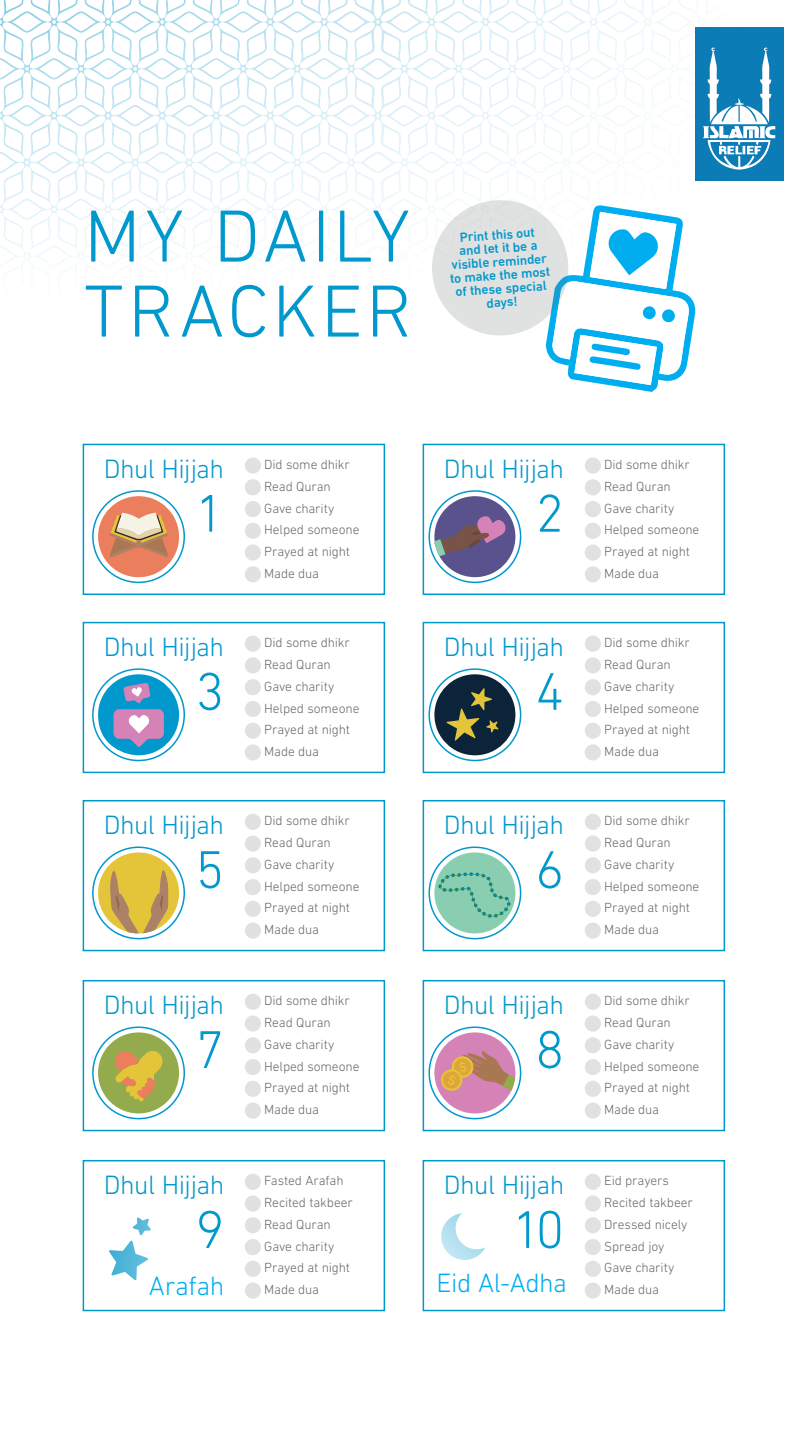
<style>
.page{position:relative;width:810px;height:1440px;background:#fff}
.page>*{position:absolute;margin:0;border:0;box-sizing:border-box;transform-origin:0 0}
.t1{font:300 75px/75px "DIN Next LT Pro";letter-spacing:.045em;color:#0098cd}
.t2{font:300 54px "DIN Next LT Pro";color:#0098cd}
.t3{font:300 27px "DIN Next LT Pro";letter-spacing:-.025em;color:#0098cd}
.t4{font:300 27px "DIN Next LT Pro";letter-spacing:-.015em;color:#00aeef}
.t5{font:300 13.5px/21.8px "DIN Next LT Pro";letter-spacing:-.01em;color:#656969}
.t6{font:500 13.5px/13.5px "DIN Next LT Pro";color:#0098cd;text-align:center}
</style>
<div class="page">
<img style="left:0;top:0;width:784px;height:266px">
<div style="left:695px;top:27px;width:88px;height:154px;background:#0c7cb7"></div>
<svg style="left:703px;top:48px;width:72px;height:122px"></svg>
<svg style="left:82px;top:1159px;width:304px;height:153px"></svg>
<div style="left:245px;top:1174px;width:16px;height:16px;background:#e0e1e1;border-radius:50%"></div>
<div style="left:245px;top:1195px;width:16px;height:17px;background:#e0e1e1;border-radius:50%"></div>
<div style="left:245px;top:1217px;width:16px;height:16px;background:#e0e1e1;border-radius:50%"></div>
<div style="left:245px;top:1239px;width:16px;height:16px;background:#e0e1e1;border-radius:50%"></div>
<div style="left:245px;top:1261px;width:16px;height:16px;background:#e0e1e1;border-radius:50%"></div>
<div style="left:245px;top:1282px;width:16px;height:17px;background:#e0e1e1;border-radius:50%"></div>
<svg style="left:422px;top:1159px;width:304px;height:153px"></svg>
<div style="left:585px;top:1174px;width:16px;height:16px;background:#e0e1e1;border-radius:50%"></div>
<div style="left:585px;top:1195px;width:16px;height:17px;background:#e0e1e1;border-radius:50%"></div>
<div style="left:585px;top:1217px;width:16px;height:16px;background:#e0e1e1;border-radius:50%"></div>
<div style="left:585px;top:1239px;width:16px;height:16px;background:#e0e1e1;border-radius:50%"></div>
<div style="left:585px;top:1261px;width:16px;height:16px;background:#e0e1e1;border-radius:50%"></div>
<div style="left:585px;top:1282px;width:16px;height:17px;background:#e0e1e1;border-radius:50%"></div>
<svg style="left:430px;top:198px;width:267px;height:194px"></svg>
<svg style="left:82px;top:621px;width:304px;height:153px"></svg>
<svg style="left:422px;top:621px;width:304px;height:153px"></svg>
<svg style="left:82px;top:800px;width:304px;height:152px"></svg>
<svg style="left:422px;top:800px;width:304px;height:152px"></svg>
<svg style="left:422px;top:443px;width:304px;height:152px"></svg>
<svg style="left:422px;top:980px;width:304px;height:152px"></svg>
<svg style="left:82px;top:980px;width:304px;height:152px"></svg>
<svg style="left:82px;top:443px;width:304px;height:152px"></svg>
<img style="left:441px;top:1213px;width:44px;height:47px">
<img style="left:109px;top:1241px;width:39px;height:39px">
<img style="left:133px;top:1218px;width:18px;height:17px">
<h1 class="t1" style="left:84px;top:198px;width:329px">MY DAILY<br>TRACKER</h1>
<p class="t6" style="left:447px;top:231px;width:102px;rotate:-4deg">Print this out<br>and let it be a visible reminder to make the most of these special days!</p>
<h3 class="t3" style="left:104px;top:453px;width:122px">Dhul Hijjah</h3>
<h2 class="t2" style="left:195px;top:482px;width:30px">1</h2>
<h3 class="t3" style="left:104px;top:631px;width:122px">Dhul Hijjah</h3>
<h2 class="t2" style="left:195px;top:660px;width:30px">3</h2>
<h3 class="t3" style="left:104px;top:809px;width:122px">Dhul Hijjah</h3>
<h2 class="t2" style="left:195px;top:839px;width:30px">5</h2>
<h3 class="t3" style="left:104px;top:989px;width:122px">Dhul Hijjah</h3>
<h2 class="t2" style="left:195px;top:1019px;width:30px">7</h2>
<p class="t5" style="left:264px;top:454px;width:97px">Did some dhikr<br>Read Quran<br>Gave charity<br>Helped someone<br>Prayed at night<br>Made dua</p>
<p class="t5" style="left:264px;top:632px;width:97px">Did some dhikr<br>Read Quran<br>Gave charity<br>Helped someone<br>Prayed at night<br>Made dua</p>
<p class="t5" style="left:264px;top:810px;width:97px">Did some dhikr<br>Read Quran<br>Gave charity<br>Helped someone<br>Prayed at night<br>Made dua</p>
<p class="t5" style="left:264px;top:990px;width:97px">Did some dhikr<br>Read Quran<br>Gave charity<br>Helped someone<br>Prayed at night<br>Made dua</p>
<h3 class="t3" style="left:444px;top:453px;width:122px">Dhul Hijjah</h3>
<h2 class="t2" style="left:535px;top:482px;width:30px">2</h2>
<h3 class="t3" style="left:444px;top:631px;width:122px">Dhul Hijjah</h3>
<h2 class="t2" style="left:535px;top:660px;width:30px">4</h2>
<h3 class="t3" style="left:444px;top:809px;width:122px">Dhul Hijjah</h3>
<h2 class="t2" style="left:535px;top:839px;width:30px">6</h2>
<h3 class="t3" style="left:444px;top:989px;width:122px">Dhul Hijjah</h3>
<h2 class="t2" style="left:535px;top:1019px;width:30px">8</h2>
<h3 class="t3" style="left:104px;top:1169px;width:122px">Dhul Hijjah</h3>
<h2 class="t2" style="left:196px;top:1199px;width:30px">9</h2>
<h3 class="t3" style="left:444px;top:1169px;width:122px">Dhul Hijjah</h3>
<h2 class="t2" style="left:512px;top:1199px;width:54px">10</h2>
<p class="t5" style="left:264px;top:1170px;width:90px">Fasted Arafah<br>Recited takbeer<br>Read Quran<br>Gave charity<br>Prayed at night<br>Made dua</p>
<h3 class="t4" style="left:149px;top:1270px;width:77px">Arafah</h3>
<h3 class="t4" style="left:437px;top:1268px;width:132px">Eid Al-Adha</h3>
<p class="t5" style="left:604px;top:454px;width:97px">Did some dhikr<br>Read Quran<br>Gave charity<br>Helped someone<br>Prayed at night<br>Made dua</p>
<p class="t5" style="left:604px;top:632px;width:97px">Did some dhikr<br>Read Quran<br>Gave charity<br>Helped someone<br>Prayed at night<br>Made dua</p>
<p class="t5" style="left:604px;top:810px;width:97px">Did some dhikr<br>Read Quran<br>Gave charity<br>Helped someone<br>Prayed at night<br>Made dua</p>
<p class="t5" style="left:604px;top:990px;width:97px">Did some dhikr<br>Read Quran<br>Gave charity<br>Helped someone<br>Prayed at night<br>Made dua</p>
<p class="t5" style="left:604px;top:1170px;width:90px">Eid prayers<br>Recited takbeer<br>Dressed nicely<br>Spread joy<br>Gave charity<br>Made dua</p>
</div>
